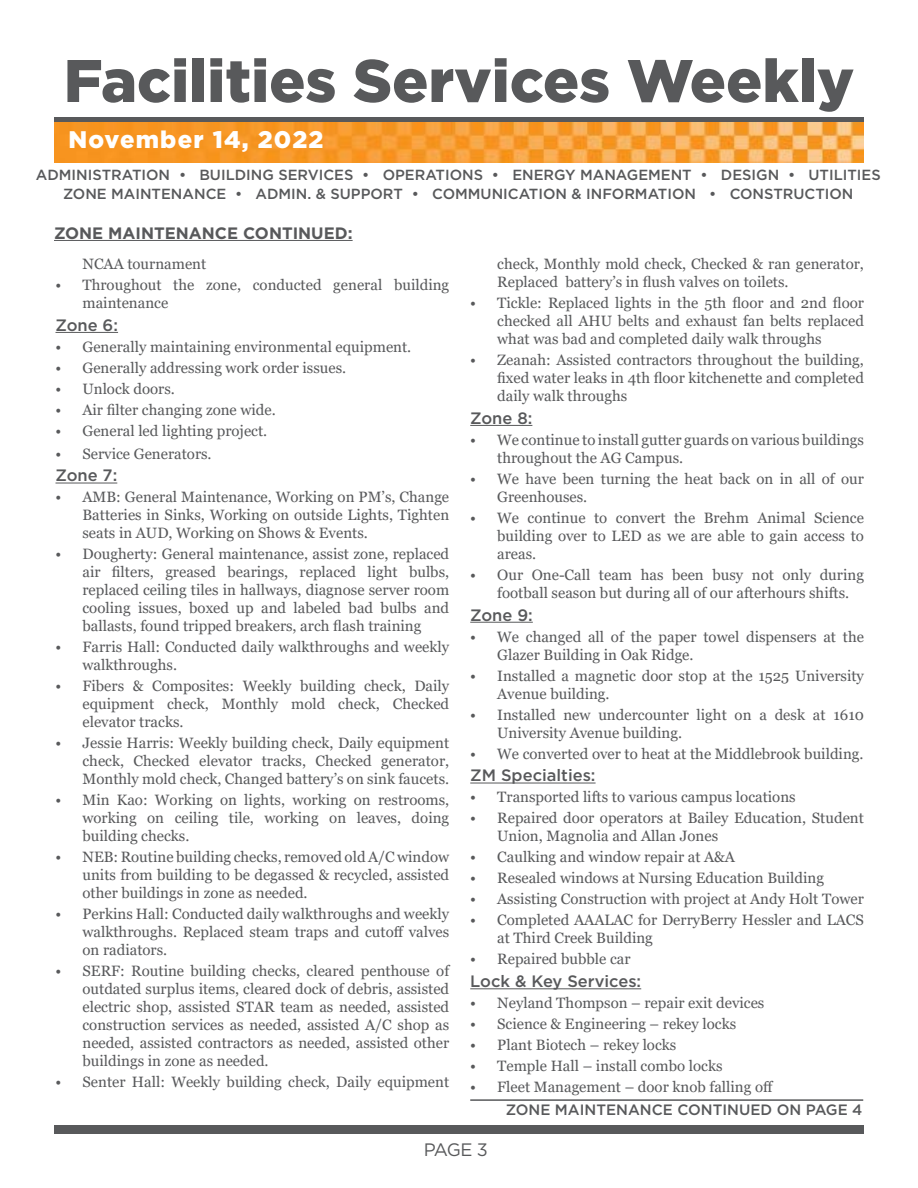
<style>
.page{position:relative;width:918px;height:1188px;background:#fff}
.page>*{position:absolute;margin:0;border:0;box-sizing:border-box;transform-origin:0 0}
.t1{font:900 60px "Gotham";color:#58595b}
.t2{font:900 24px "Gotham";letter-spacing:.05em;color:#fff}
.t3{font:18px "Gotham";color:#58595b}
.t4{font:500 16.5px "Gotham";color:#58595b}
.t5{font:700 16.5px "Gotham";color:#58595b}
.t6{font:15px/18px "Georgia";color:#58595b}
.t7{font:500 15px "Gotham";color:#58595b}
.t8{font:500 14.7px/19.4px "Gotham";color:#58595b;text-align:center}
</style>
<div class="page">
<div style="left:54px;top:1125px;width:810px;height:9px;background:#58595b"></div>
<hr style="left:56px;top:332px;width:62px;height:1px;background:#58595b">
<hr style="left:56px;top:483px;width:61px;height:1px;background:#58595b">
<hr style="left:470px;top:425px;width:62px;height:1px;background:#58595b">
<hr style="left:470px;top:622px;width:63px;height:1px;background:#58595b">
<hr style="left:470px;top:783px;width:126px;height:1px;background:#58595b">
<hr style="left:470px;top:988px;width:171px;height:1px;background:#58595b">
<div style="left:54px;top:117px;width:810px;height:6px;background:#58595b"></div>
<img style="left:54px;top:122px;width:810px;height:40px">
<hr style="left:470px;top:1099px;width:393px;height:2px;background:#58595b">
<hr style="left:54px;top:240px;width:299px;height:1px;background:#58595b">
<h1 class="t1" style="left:64px;top:39px;width:792px">Facilities Services Weekly</h1>
<h2 class="t2" style="left:68px;top:123px;width:257px">November 14, 2022</h2>
<p class="t8" style="left:36px;top:165px;width:846px">ADMINISTRATION • BUILDING SERVICES • OPERATIONS • ENERGY MANAGEMENT • DESIGN • UTILITIES<br>ZONE MAINTENANCE • ADMIN. &amp; SUPPORT • COMMUNICATION &amp; INFORMATION • CONSTRUCTION</p>
<p class="t5" style="left:54px;top:222px;width:300px">ZONE MAINTENANCE CONTINUED:</p>
<p class="t6" style="left:82px;top:255px;width:125px">NCAA tournament</p>
<p class="t6" style="left:82px;top:276px;width:368px;text-indent:-27px">• Throughout the zone, conducted general building maintenance</p>
<p class="t4" style="left:56px;top:314px;width:64px">Zone 6:</p>
<p class="t6" style="left:56px;top:338px;width:357px">• Generally maintaining environmental equipment.</p>
<p class="t6" style="left:56px;top:359px;width:292px">• Generally addressing work order issues.</p>
<p class="t6" style="left:56px;top:380px;width:121px">• Unlock doors.</p>
<p class="t6" style="left:56px;top:401px;width:222px">• Air filter changing zone wide.</p>
<p class="t6" style="left:56px;top:422px;width:213px">• General led lighting project.</p>
<p class="t6" style="left:56px;top:445px;width:158px">• Service Generators.</p>
<p class="t4" style="left:56px;top:465px;width:63px">Zone 7:</p>
<p class="t6" style="left:82px;top:489px;width:368px;text-align:justify;text-indent:-27px">• AMB: General Maintenance, Working on PM’s, Change Batteries in Sinks, Working on outside Lights, Tighten seats in AUD, Working on Shows &amp; Events.</p>
<p class="t6" style="left:82px;top:546px;width:368px;text-align:justify;text-indent:-27px">• Dougherty: General maintenance, assist zone, replaced air filters, greased bearings, replaced light bulbs, replaced ceiling tiles in hallways, diagnose server room cooling issues, boxed up and labeled bad bulbs and ballasts, found tripped breakers, arch flash training</p>
<p class="t6" style="left:82px;top:639px;width:368px;text-indent:-27px">• Farris Hall: Conducted daily walkthroughs and weekly walkthroughs.</p>
<p class="t6" style="left:82px;top:678px;width:368px;text-align:justify;text-indent:-27px">• Fibers &amp; Composites: Weekly building check, Daily equipment check, Monthly mold check, Checked elevator tracks.</p>
<p class="t6" style="left:82px;top:735px;width:368px;text-align:justify;text-indent:-27px">• Jessie Harris: Weekly building check, Daily equipment check, Checked elevator tracks, Checked generator, Monthly mold check, Changed battery’s on sink faucets.</p>
<p class="t6" style="left:82px;top:792px;width:368px;text-align:justify;text-indent:-27px">• Min Kao: Working on lights, working on restrooms, working on ceiling tile, working on leaves, doing building checks.</p>
<p class="t6" style="left:82px;top:849px;width:368px;text-align:justify;text-indent:-27px">• NEB: Routine building checks, removed old A/C window units from building to be degassed &amp; recycled, assisted other buildings in zone as needed.</p>
<p class="t6" style="left:82px;top:906px;width:368px;text-align:justify;text-indent:-27px">• Perkins Hall: Conducted daily walkthroughs and weekly walkthroughs. Replaced steam traps and cutoff valves on radiators.</p>
<p class="t6" style="left:82px;top:963px;width:368px;text-align:justify;text-indent:-27px">• SERF: Routine building checks, cleared penthouse of outdated surplus items, cleared dock of debris, assisted electric shop, assisted STAR team as needed, assisted construction services as needed, assisted A/C shop as needed, assisted contractors as needed, assisted other buildings in zone as needed.</p>
<p class="t6" style="left:56px;top:1074px;width:395px">• Senter Hall: Weekly building check, Daily equipment</p>
<p class="t6" style="left:497px;top:255px;width:368px">check, Monthly mold check, Checked &amp; ran generator,<br>Replaced battery’s in flush valves on toilets.</p>
<p class="t6" style="left:497px;top:294px;width:368px;text-align:justify;text-indent:-27px">• Tickle: Replaced lights in the 5th floor and 2nd floor checked all AHU belts and exhaust fan belts replaced what was bad and completed daily walk throughs</p>
<p class="t6" style="left:497px;top:351px;width:368px;text-align:justify;text-indent:-27px">• Zeanah: Assisted contractors throughout the building, fixed water leaks in 4th floor kitchenette and completed daily walk throughs</p>
<p class="t4" style="left:470px;top:407px;width:64px">Zone 8:</p>
<p class="t6" style="left:497px;top:431px;width:368px;text-indent:-27px">• We continue to install gutter guards on various buildings throughout the AG Campus.</p>
<p class="t6" style="left:497px;top:470px;width:368px;text-indent:-27px">• We have been turning the heat back on in all of our<br>Greenhouses.</p>
<p class="t6" style="left:497px;top:509px;width:368px;text-align:justify;text-indent:-27px">• We continue to convert the Brehm Animal Science building over to LED as we are able to gain access to areas.</p>
<p class="t6" style="left:497px;top:566px;width:368px;text-indent:-27px">• Our One-Call team has been busy not only during football season but during all of our afterhours shifts.</p>
<p class="t4" style="left:470px;top:604px;width:64px">Zone 9:</p>
<p class="t6" style="left:497px;top:628px;width:368px;text-indent:-27px">• We changed all of the paper towel dispensers at the<br>Glazer Building in Oak Ridge.</p>
<p class="t6" style="left:497px;top:667px;width:368px;text-indent:-27px">• Installed a magnetic door stop at the 1525 University<br>Avenue building.</p>
<p class="t6" style="left:497px;top:706px;width:368px;text-indent:-27px">• Installed new undercounter light on a desk at 1610<br>University Avenue building.</p>
<p class="t6" style="left:470px;top:745px;width:395px">• We converted over to heat at the Middlebrook building.</p>
<p class="t4" style="left:470px;top:765px;width:127px">ZM Specialties:</p>
<p class="t6" style="left:470px;top:789px;width:327px">• Transported lifts to various campus locations</p>
<p class="t6" style="left:497px;top:810px;width:368px;text-indent:-27px">• Repaired door operators at Bailey Education, Student<br>Union, Magnolia and Allan Jones</p>
<p class="t6" style="left:470px;top:849px;width:266px">• Caulking and window repair at A&amp;A</p>
<p class="t6" style="left:470px;top:870px;width:355px">• Resealed windows at Nursing Education Building</p>
<p class="t6" style="left:470px;top:891px;width:395px">• Assisting Construction with project at Andy Holt Tower</p>
<p class="t6" style="left:497px;top:912px;width:368px;text-indent:-27px">• Completed AAALAC for DerryBerry Hessler and LACS at Third Creek Building</p>
<p class="t6" style="left:470px;top:951px;width:162px">• Repaired bubble car</p>
<p class="t4" style="left:470px;top:971px;width:173px">Lock &amp; Key Services:</p>
<p class="t6" style="left:470px;top:994px;width:296px">• Neyland Thompson – repair exit devices</p>
<p class="t6" style="left:470px;top:1015px;width:268px">• Science &amp; Engineering – rekey locks</p>
<p class="t6" style="left:470px;top:1036px;width:208px">• Plant Biotech – rekey locks</p>
<p class="t6" style="left:470px;top:1057px;width:254px">• Temple Hall – install combo locks</p>
<p class="t6" style="left:470px;top:1078px;width:305px">• Fleet Management – door knob falling off</p>
<p class="t7" style="left:506px;top:1100px;width:358px">ZONE MAINTENANCE CONTINUED ON PAGE 4</p>
<p class="t3" style="left:424px;top:1138px;width:66px">PAGE 3</p>
</div>
